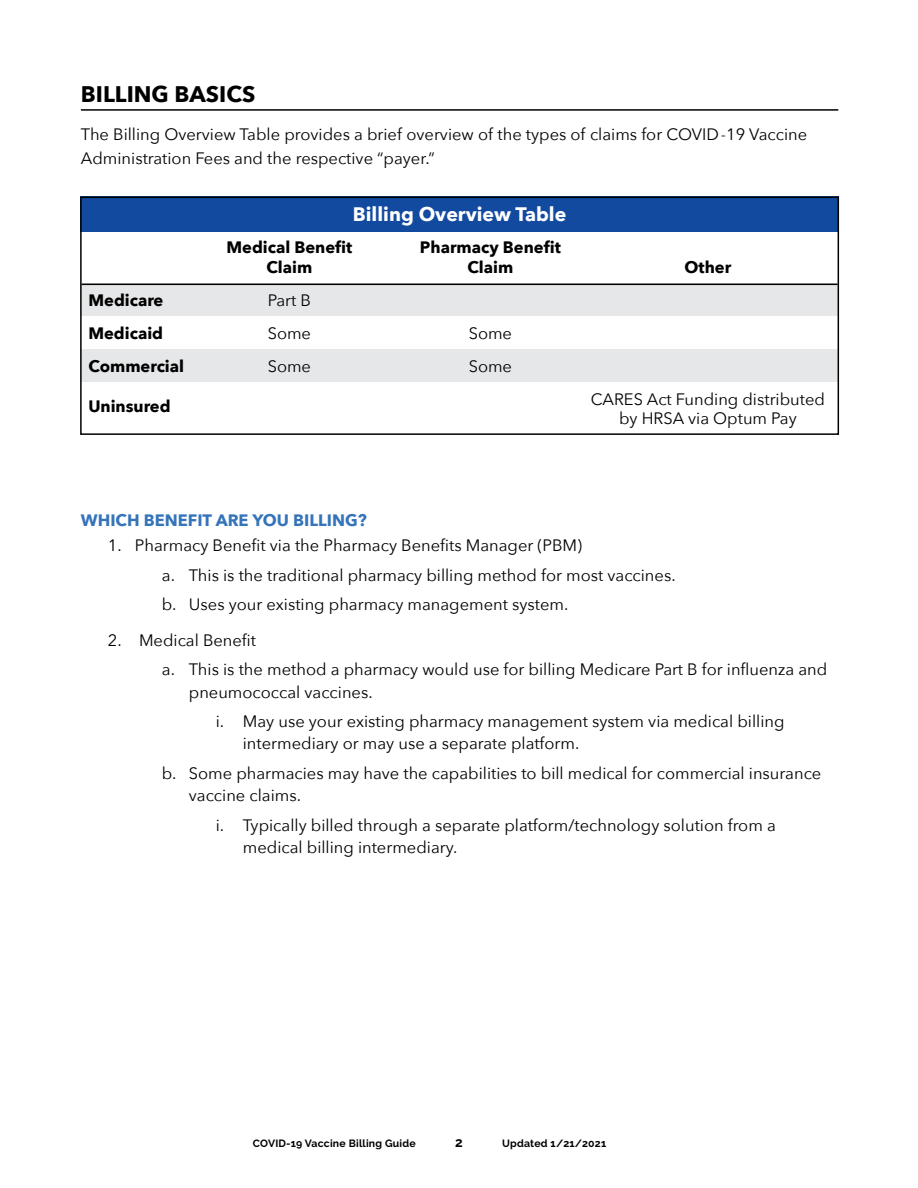
<style>
.page{position:relative;width:918px;height:1188px;background:#fff}
.page>*{position:absolute;margin:0;border:0;box-sizing:border-box;transform-origin:0 0}
.t1{font:700 22.5px "Avenir Next";color:#000}
.t2{font:700 19.5px "Avenir Next";color:#fff}
.t3{font:16.5px/29.2px "Avenir Next";color:#000}
.t4{font:700 16.5px "Avenir Next";color:#000}
.t5{font:700 16.5px "Avenir Next";color:#3674ba}
.t6{font:700 13.5px "Raleway";color:#000}
.t7{font:700 10.5px "Raleway";letter-spacing:.02em;color:#000}
</style>
<div class="page">
<hr style="left:81px;top:109px;width:757px;height:2px;background:#000">
<div style="left:80px;top:284px;width:758px;height:32px;background:#e6e7e8"></div>
<div style="left:80px;top:350px;width:758px;height:32px;background:#e6e7e8"></div>
<div style="left:80px;top:197px;width:759px;height:35px;background:#114a9f"></div>
<hr style="left:82px;top:284px;width:756px;height:1px;background:#000">
<div style="left:80px;top:197px;width:759px;height:238px;border:2px solid #000"></div>
<h1 class="t1" style="left:81px;top:81px;width:176px">BILLING BASICS</h1>
<p class="t3" style="left:81px;top:122px;width:728px;line-height:24px">The Billing Overview Table provides a brief overview of the types of claims for COVID-19 Vaccine<br>Administration Fees and the respective “payer.”</p>
<p class="t2" style="left:353px;top:203px;width:215px">Billing Overview Table</p>
<p class="t4" style="left:226px;top:237px;width:127px">Medical Benefit</p>
<p class="t4" style="left:420px;top:237px;width:142px">Pharmacy Benefit</p>
<p class="t4" style="left:266px;top:257px;width:47px">Claim</p>
<p class="t4" style="left:467px;top:257px;width:47px">Claim</p>
<p class="t4" style="left:685px;top:257px;width:48px">Other</p>
<p class="t4" style="left:88px;top:290px;width:77px">Medicare</p>
<p class="t3" style="left:268px;top:285px;width:44px">Part B</p>
<p class="t4" style="left:88px;top:323px;width:76px">Medicaid</p>
<p class="t3" style="left:268px;top:318px;width:45px">Some</p>
<p class="t3" style="left:469px;top:318px;width:45px">Some</p>
<p class="t4" style="left:88px;top:356px;width:97px">Commercial</p>
<p class="t3" style="left:268px;top:351px;width:45px">Some</p>
<p class="t3" style="left:469px;top:351px;width:45px">Some</p>
<p class="t4" style="left:88px;top:396px;width:84px">Uninsured</p>
<p class="t3" style="left:591px;top:389px;width:236px;line-height:19.5px;text-align:center">CARES Act Funding distributed by HRSA via Optum Pay</p>
<p class="t5" style="left:81px;top:510px;width:287px">WHICH BENEFIT ARE YOU BILLING?</p>
<p class="t3" style="left:162px;top:531px;width:515px;text-indent:-54px">1. Pharmacy Benefit via the Pharmacy Benefits Manager (PBM)<br>a. This is the traditional pharmacy billing method for most vaccines. b. Uses your existing pharmacy management system.</p>
<p class="t3" style="left:162px;top:626px;width:667px;text-indent:-54px">2. Medical Benefit<br>a. This is the method a pharmacy would use for billing Medicare Part B for influenza and</p>
<p class="t3" style="left:216px;top:677px;width:570px;text-indent:-27px">pneumococcal vaccines.<br>i. May use your existing pharmacy management system via medical billing</p>
<p class="t3" style="left:162px;top:729px;width:661px;text-indent:81px">intermediary or may use a separate platform.<br>b. Some pharmacies may have the capabilities to bill medical for commercial insurance</p>
<p class="t3" style="left:216px;top:781px;width:562px;text-indent:-27px">vaccine claims.<br>i. Typically billed through a separate platform/technology solution from a</p>
<p class="t3" style="left:243px;top:833px;width:216px">medical billing intermediary.</p>
<p class="t7" style="left:253px;top:1137px;width:164px">COVID-19 Vaccine Billing Guide</p>
<p class="t6" style="left:455px;top:1134px;width:9px">2</p>
<p class="t7" style="left:502px;top:1137px;width:106px">Updated 1/21/2021</p>
</div>
